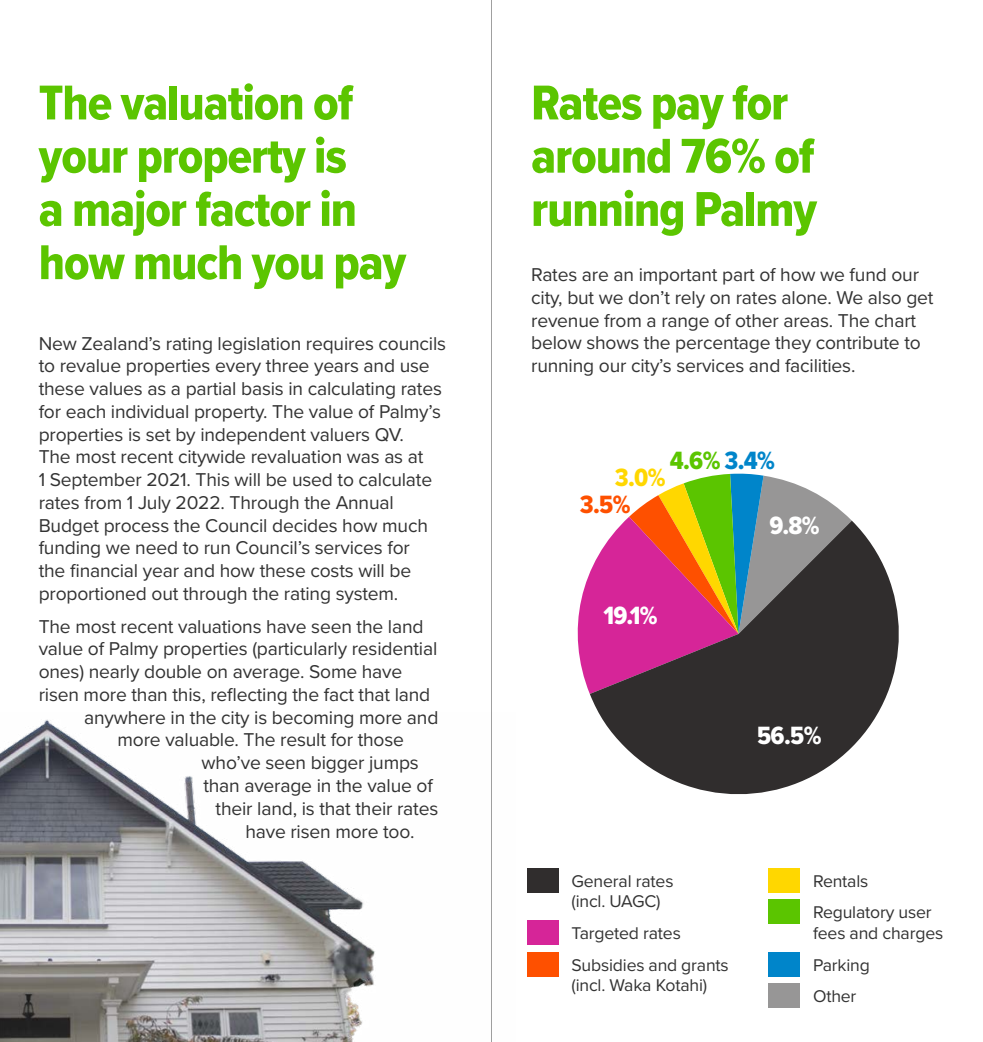
<style>
.page{position:relative;width:983px;height:1042px;background:#fff}
.page>*{position:absolute;margin:0;border:0;box-sizing:border-box;transform-origin:0 0}
.t1{font:50.75px/53.2px "Proxima Nova Cond Extrabld";letter-spacing:-.02em;color:#5bc500}
.t2{font:25.9px "Proxima Nova Cond Extrabld";color:#fff}
.t3{font:25.9px "Proxima Nova Cond Extrabld";color:#5bc500}
.t4{font:25.9px "Proxima Nova Cond Extrabld";color:#ffd700}
.t5{font:25.9px "Proxima Nova Cond Extrabld";color:#fe5000}
.t6{font:19.25px/22.8px "Proxima Nova";letter-spacing:-.01em;color:#333}
.t7{font:17.68px/31.7px "Proxima Nova";letter-spacing:-.01em;color:#333}
.s1{color:#0085ca}
</style>
<div class="page">
<hr style="left:491px;top:0;width:1px;height:1042px;background:#a0a0a0">
<img style="left:0;top:719px;width:375px;height:323px">
<svg style="left:577px;top:473px;width:274px;height:219px"></svg>
<svg style="left:589px;top:521px;width:310px;height:274px;background:#7a5964"></svg>
<div style="left:527px;top:868px;width:31px;height:24px;background:#302d2d"></div>
<div style="left:527px;top:920px;width:31px;height:25px;background:#d62598"></div>
<div style="left:527px;top:951px;width:31px;height:25px;background:#fe5000"></div>
<div style="left:768px;top:868px;width:31px;height:24px;background:#ffd700"></div>
<div style="left:768px;top:899px;width:31px;height:25px;background:#5bc500"></div>
<div style="left:768px;top:951px;width:31px;height:25px;background:#0085ca"></div>
<div style="left:768px;top:983px;width:31px;height:25px;background:#979696"></div>
<h1 class="t1" style="left:39px;top:75px;width:369px">The valuation of your property is<br>a major factor in how much you pay</h1>
<p class="t6" style="left:39px;top:331px;width:409px">New Zealand’s rating legislation requires councils to revalue properties every three years and use these values as a partial basis in calculating rates for each individual property. The value of Palmy’s properties is set by independent valuers QV.<br>The most recent citywide revaluation was as at<br>1 September 2021. This will be used to calculate rates from 1 July 2022. Through the Annual Budget process the Council decides how much funding we need to run Council’s services for<br>the financial year and how these costs will be proportioned out through the rating system.</p>
<p class="t6" style="left:39px;top:614px;width:386px">The most recent valuations have seen the land</p>
<p class="t6" style="left:39px;top:637px;width:400px">value of Palmy properties (particularly residential</p>
<p class="t6" style="left:39px;top:659px;width:365px">ones) nearly double on average. Some have</p>
<p class="t6" style="left:39px;top:682px;width:393px">risen more than this, reflecting the fact that land</p>
<p class="t6" style="left:84px;top:705px;width:355px">anywhere in the city is becoming more and</p>
<p class="t6" style="left:117px;top:728px;width:288px">more valuable. The result for those</p>
<p class="t6" style="left:201px;top:750px;width:219px">who’ve seen bigger jumps</p>
<p class="t6" style="left:203px;top:773px;width:231px">than average in the value of</p>
<p class="t6" style="left:215px;top:796px;width:224px">their land, is that their rates</p>
<p class="t6" style="left:245px;top:819px;width:171px">have risen more too.</p>
<h1 class="t1" style="left:531px;top:75px;width:287px">Rates pay for around 76% of running Palmy</h1>
<p class="t6" style="left:531px;top:262px;width:404px">Rates are an important part of how we fund our city, but we don’t rely on rates alone. We also get revenue from a range of other areas. The chart below shows the percentage they contribute to running our city’s services and facilities.</p>
<h2 class="t3" style="left:669px;top:441px;width:107px">4.6% <span class="s1">3.4%</span></h2>
<h2 class="t4" style="left:614px;top:458px;width:52px">3.0%</h2>
<h2 class="t5" style="left:579px;top:485px;width:52px">3.5%</h2>
<h2 class="t2" style="left:603px;top:597px;width:56px">19.1%</h2>
<h2 class="t2" style="left:769px;top:506px;width:52px">9.8%</h2>
<h2 class="t2" style="left:757px;top:716px;width:66px">56.5%</h2>
<p class="t7" style="left:571px;top:870px;width:103px;line-height:20.5px">General rates (incl. UAGC)</p>
<p class="t7" style="left:571px;top:916px;width:159px">Targeted rates<br>Subsidies and grants</p>
<p class="t7" style="left:571px;top:968px;width:137px">(incl. Waka Kotahi)</p>
<p class="t7" style="left:812px;top:864px;width:120px">Rentals<br>Regulatory user</p>
<p class="t7" style="left:812px;top:916px;width:132px">fees and charges<br>Parking<br>Other</p>
</div>
